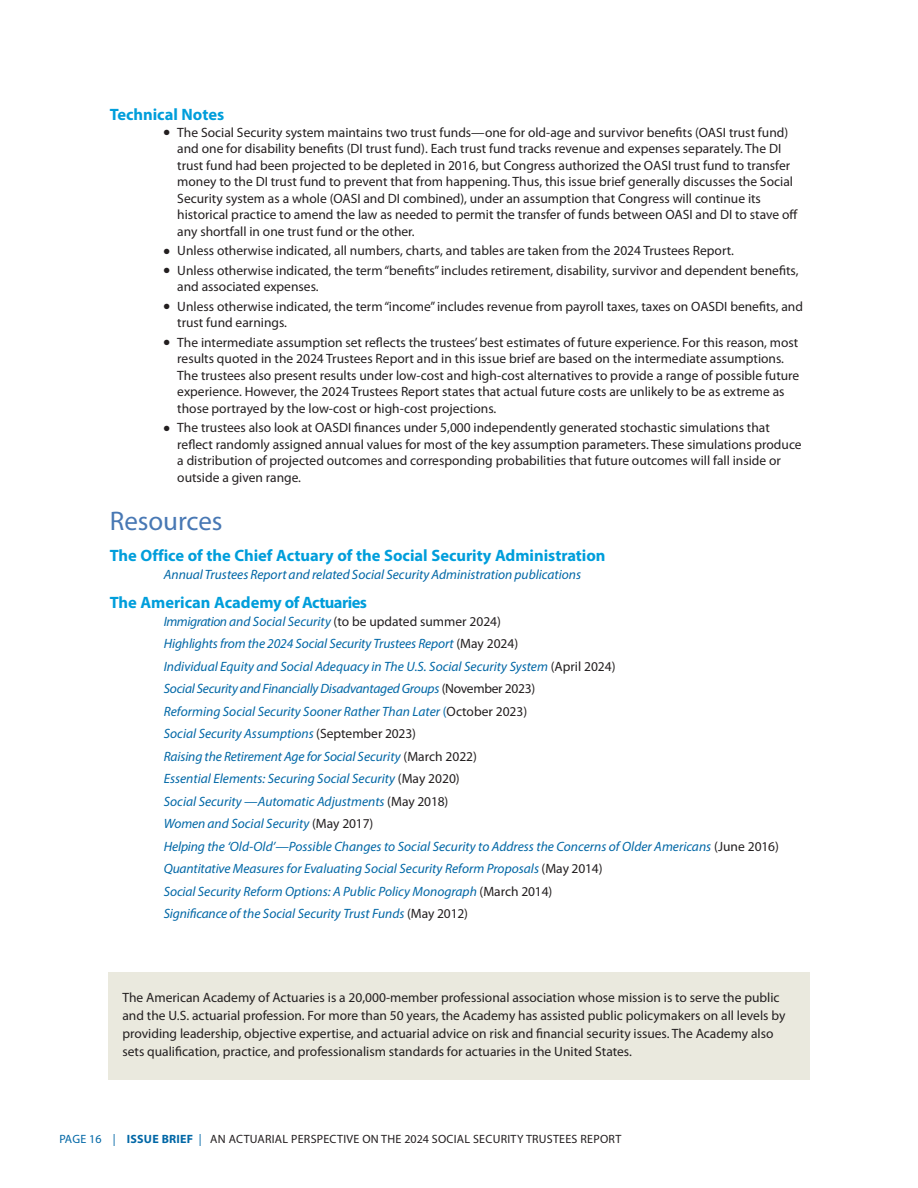
<style>
.page{position:relative;width:918px;height:1188px;background:#fff}
.page>*{position:absolute;margin:0;border:0;box-sizing:border-box;transform-origin:0 0}
.Sub_1_Blueheads{font:27px "Myriad Pro";color:#4878b4}
.Sub_2_myriad_Cyan{font:700 16.5px "Myriad Pro";color:#009edb}
.t1{font:13.5px/16.5px "Myriad Pro";color:#231f20}
.References{font:italic 13.5px "Myriad Pro";color:#0067a6}
.References-2{font:italic 13.5px "Myriad Pro";letter-spacing:-.02em;color:#0067a6}
.t2{font:12px "Myriad Pro";letter-spacing:.02em;color:#231f20}
.s1{font-style:normal;color:#231f20}
.s2{font-style:normal}
.s3{color:#0067a6}
.s4{font-weight:700;color:#0067a6}
</style>
<div class="page">
<div style="left:109px;top:972px;width:701px;height:108px;background:#eae9de"></div>
<p class="Sub_2_myriad_Cyan" style="left:110px;top:104px;width:116px">Technical Notes</p>
<p class="t1" style="left:177px;top:124px;width:622px;text-indent:-14px">● The Social Security system maintains two trust funds—one for old-age and survivor benefits (OASI trust fund) and one for disability benefits (DI trust fund). Each trust fund tracks revenue and expenses separately. The DI trust fund had been projected to be depleted in 2016, but Congress authorized the OASI trust fund to transfer money to the DI trust fund to prevent that from happening. Thus, this issue brief generally discusses the Social Security system as a whole (OASI and DI combined), under an assumption that Congress will continue its historical practice to amend the law as needed to permit the transfer of funds between OASI and DI to stave off any shortfall in one trust fund or the other.</p>
<p class="t1" style="left:164px;top:242px;width:572px">● Unless otherwise indicated, all numbers, charts, and tables are taken from the 2024 Trustees Report.</p>
<p class="t1" style="left:177px;top:262px;width:623px;text-indent:-14px">● Unless otherwise indicated, the term “benefits” includes retirement, disability, survivor and dependent benefits, and associated expenses.</p>
<p class="t1" style="left:177px;top:298px;width:627px;text-indent:-14px">● Unless otherwise indicated, the term “income” includes revenue from payroll taxes, taxes on OASDI benefits, and trust fund earnings.</p>
<p class="t1" style="left:177px;top:334px;width:624px;text-indent:-14px">● The intermediate assumption set reflects the trustees’ best estimates of future experience. For this reason, most results quoted in the 2024 Trustees Report and in this issue brief are based on the intermediate assumptions.<br>The trustees also present results under low-cost and high-cost alternatives to provide a range of possible future experience. However, the 2024 Trustees Report states that actual future costs are unlikely to be as extreme as those portrayed by the low-cost or high-cost projections.</p>
<p class="t1" style="left:177px;top:419px;width:626px;text-indent:-14px">● The trustees also look at OASDI finances under 5,000 independently generated stochastic simulations that reflect randomly assigned annual values for most of the key assumption parameters. These simulations produce a distribution of projected outcomes and corresponding probabilities that future outcomes will fall inside or outside a given range.</p>
<p class="Sub_1_Blueheads" style="left:110px;top:504px;width:114px">Resources</p>
<p class="Sub_2_myriad_Cyan" style="left:110px;top:545px;width:497px">The Office of the Chief Actuary of the Social Security Administration</p>
<p class="References" style="left:164px;top:567px;width:419px">Annual Trustees Report and related Social Security Administration publications</p>
<p class="Sub_2_myriad_Cyan" style="left:110px;top:592px;width:259px">The American Academy of Actuaries</p>
<p class="References" style="left:164px;top:613px;width:339px">Immigration and Social Security <span class="s1">(to be updated summer 2024)</span></p>
<p class="References" style="left:164px;top:636px;width:356px">Highlights from the 2024 Social Security Trustees Report <span class="s1">(May 2024)</span></p>
<p class="References" style="left:164px;top:658px;width:453px">Individual Equity and Social Adequacy in The U.S. Social Security System <span class="s1">(April 2024)</span></p>
<p class="References-2" style="left:164px;top:681px;width:373px">Social Security and Financially Disadvantaged Groups <span class="s1">(November 2023)</span></p>
<p class="References" style="left:164px;top:703px;width:365px">Reforming Social Security Sooner Rather Than Later <span class="s2">(</span><span class="s1">October 2023)</span></p>
<p class="References" style="left:164px;top:726px;width:254px">Social Security Assumptions <span class="s1">(September 2023)</span></p>
<p class="References" style="left:164px;top:748px;width:315px">Raising the Retirement Age for Social Security <span class="s1">(March 2022)</span></p>
<p class="References" style="left:164px;top:771px;width:297px">Essential Elements: Securing Social Security <span class="s1">(May 2020)</span></p>
<p class="References" style="left:164px;top:793px;width:286px">Social Security —Automatic Adjustments <span class="s1">(May 2018)</span></p>
<p class="References" style="left:164px;top:816px;width:211px">Women and Social Security <span class="s1">(May 2017)</span></p>
<p class="References" style="left:164px;top:838px;width:617px">Helping the ‘Old-Old’—Possible Changes to Social Security to Address the Concerns of Older Americans <span class="s1">(June 2016)</span></p>
<p class="References" style="left:164px;top:861px;width:440px">Quantitative Measures for Evaluating Social Security Reform Proposals <span class="s1">(May 2014)</span></p>
<p class="References" style="left:164px;top:883px;width:390px">Social Security Reform Options: A Public Policy Monograph <span class="s1">(March 2014)</span></p>
<p class="References" style="left:164px;top:906px;width:306px">Significance of the Social Security Trust Funds <span class="s1">(May 2012)</span></p>
<p class="t1" style="left:122px;top:989px;width:664px;line-height:18px">The American Academy of Actuaries is a 20,000-member professional association whose mission is to serve the public and the U.S. actuarial profession. For more than 50 years, the Academy has assisted public policymakers on all levels by providing leadership, objective expertise, and actuarial advice on risk and financial security issues. The Academy also sets qualification, practice, and professionalism standards for actuaries in the United States.</p>
<p class="t2" style="left:59px;top:1132px;width:563px"><span class="s3">PAGE 16 |</span> <span class="s4">ISSUE BRIEF</span> <span class="s3">|</span> AN ACTUARIAL PERSPECTIVE ON THE 2024 SOCIAL SECURITY TRUSTEES REPORT</p>
</div>
